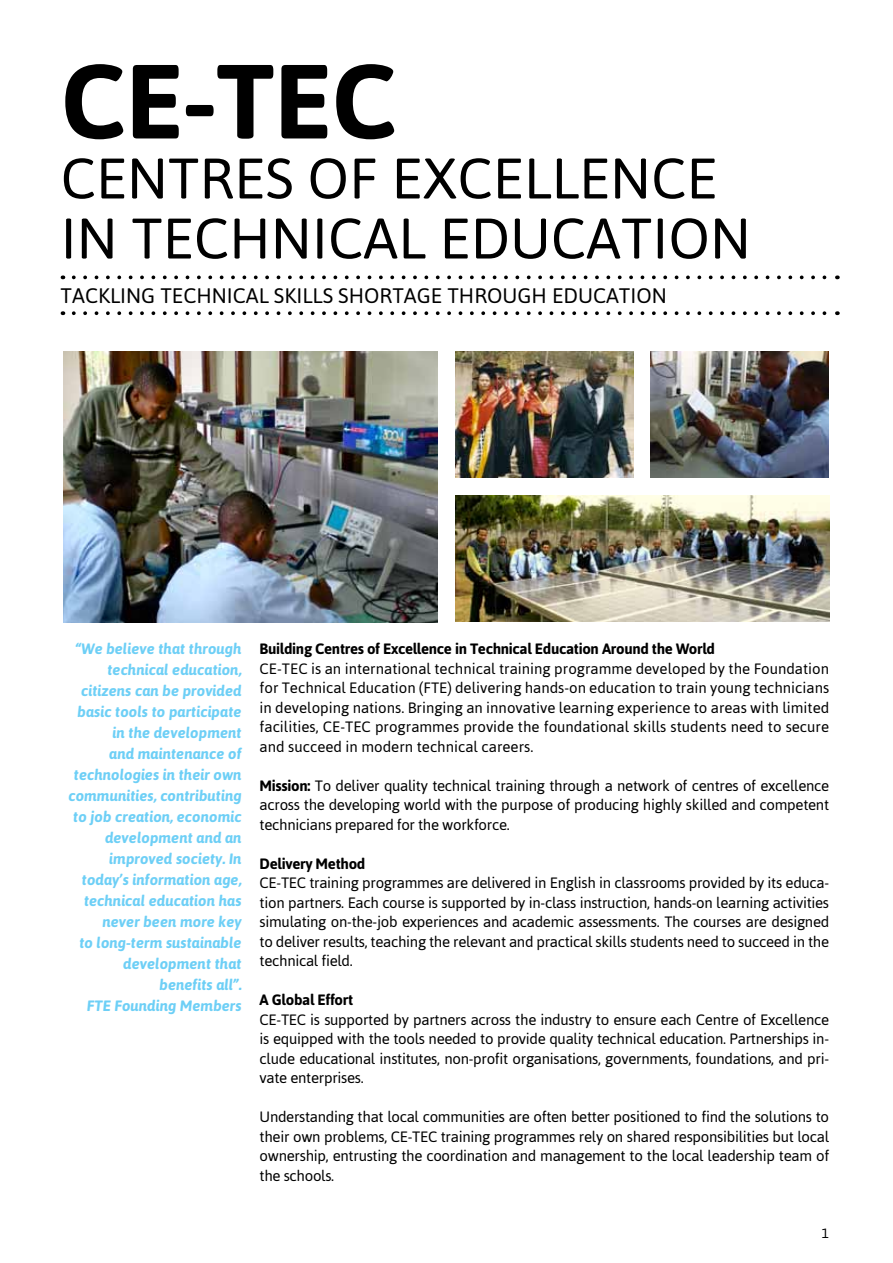
<style>
.page{position:relative;width:893px;height:1263px;background:#fff}
.page>*{position:absolute;margin:0;border:0;box-sizing:border-box;transform-origin:0 0}
.t1{font:700 105px "Asap";color:#000}
.t2{font:57px/60px "Asap";color:#000}
.t3{font:21px "Asap";color:#000}
.t4{font:15px/19.5px "Asap";letter-spacing:-.02em;color:#000;text-align:justify}
.t5{font:italic 700 15px/21px "Asap";color:#6dcff6;text-align:right}
.t6{font:700 15px "Asap";letter-spacing:-.02em;color:#000}
.t7{font:13.5px "Asap";color:#000}
.s1{font-weight:700}
</style>
<div class="page">
<svg style="left:74px;top:275px;width:753px;height:4px"></svg>
<svg style="left:74px;top:311px;width:753px;height:4px"></svg>
<img style="left:64px;top:352px;width:373px;height:271px">
<img style="left:455px;top:352px;width:178px;height:125px">
<img style="left:455px;top:496px;width:374px;height:125px">
<img style="left:651px;top:352px;width:177px;height:125px">
<h1 class="t1" style="left:61px;top:40px;width:337px">CE-TEC</h1>
<h2 class="t2" style="left:61px;top:148px;width:692px">CENTRES OF EXCELLENCE<br>IN TECHNICAL EDUCATION</h2>
<h3 class="t3" style="left:61px;top:283px;width:608px">TACKLING TECHNICAL SKILLS SHORTAGE THROUGH EDUCATION</h3>
<p class="t5" style="left:68px;top:638px;width:175px">“We believe that through technical education, citizens can be provided basic tools to participate in the development<br>and maintenance of technologies in their own communities, contributing to job creation, economic development and an improved society. In today’s information age, technical education has never been more key<br>to long-term sustainable development that benefits all”.<br>FTE Founding Members</p>
<p class="t6" style="left:260px;top:640px;width:457px">Building Centres of Excellence in Technical Education Around the World</p>
<p class="t4" style="left:260px;top:658px;width:571px">CE-TEC is an international technical training programme developed by the Foundation for Technical Education (FTE) delivering hands-on education to train young technicians in developing nations. Bringing an innovative learning experience to areas with limited facilities, CE-TEC programmes provide the foundational skills students need to secure and succeed in modern technical careers.</p>
<p class="t4" style="left:260px;top:775px;width:571px"><span class="s1">Mission:</span> To deliver quality technical training through a network of centres of excellence across the developing world with the purpose of producing highly skilled and competent technicians prepared for the workforce.</p>
<p class="t6" style="left:260px;top:854px;width:107px">Delivery Method</p>
<p class="t4" style="left:260px;top:873px;width:571px">CE-TEC training programmes are delivered in English in classrooms provided by its educa&shy;tion partners. Each course is supported by in-class instruction, hands-on learning activities simulating on-the-job experiences and academic assessments. The courses are designed to deliver results, teaching the relevant and practical skills students need to succeed in the technical field.</p>
<p class="t6" style="left:260px;top:991px;width:95px">A Global Effort</p>
<p class="t4" style="left:260px;top:1009px;width:571px">CE-TEC is supported by partners across the industry to ensure each Centre of Excellence is equipped with the tools needed to provide quality technical education. Partnerships in&shy;clude educational institutes, non-profit organisations, governments, foundations, and pri&shy;vate enterprises.</p>
<p class="t4" style="left:260px;top:1107px;width:571px">Understanding that local communities are often better positioned to find the solutions to their own problems, CE-TEC training programmes rely on shared responsibilities but local ownership, entrusting the coordination and management to the local leadership team of the schools.</p>
<p class="t7" style="left:822px;top:1225px;width:9px">1</p>
</div>
